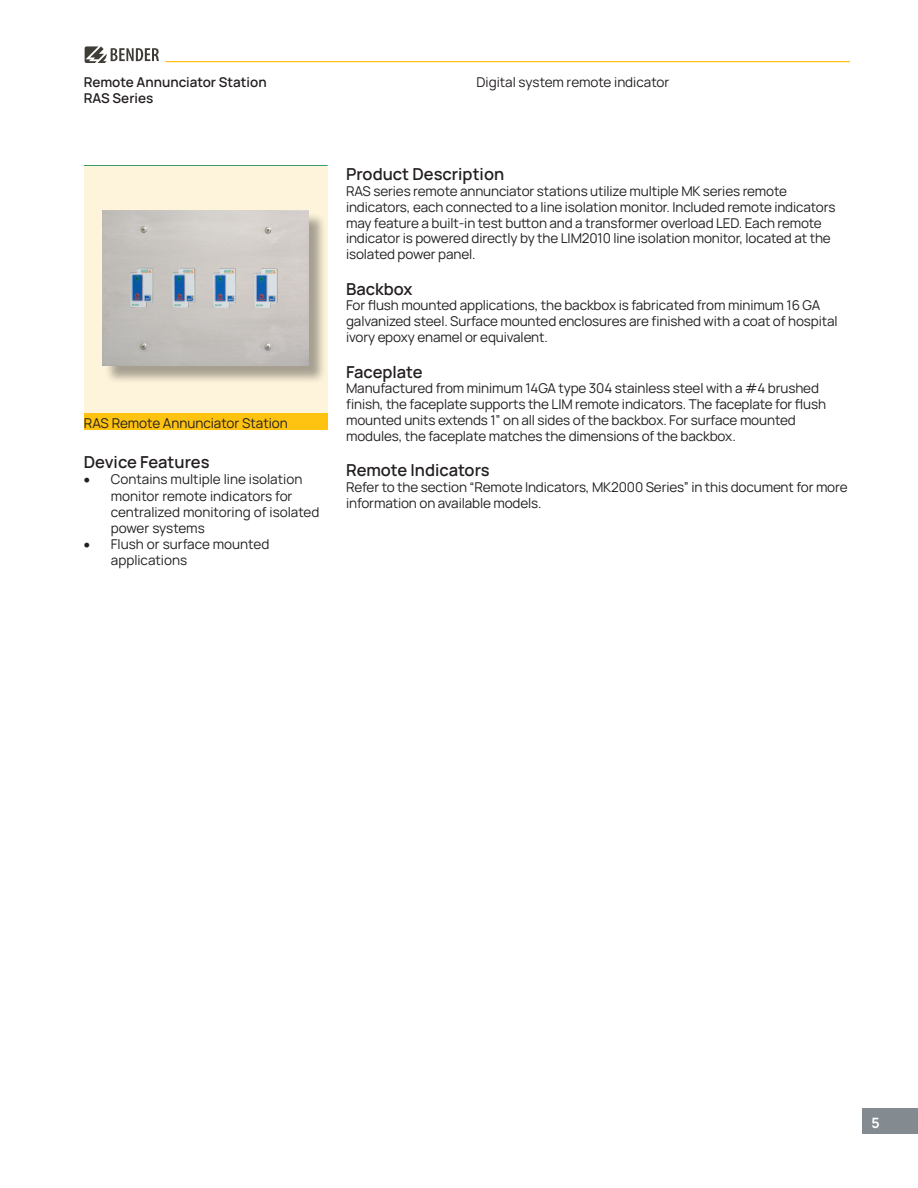
<style>
.page{position:relative;width:918px;height:1188px;background:#fff}
.page>*{position:absolute;margin:0;border:0;box-sizing:border-box;transform-origin:0 0}
.Paragraph_Headers{font:600 16.5px "Manrope";color:#231f20}
.t1{font:700 14.25px "Manrope";color:#fff}
.t2{font:13.5px/15.8px "Manrope";letter-spacing:-.01em;color:#231f20}
.t3{font:600 13.5px "Manrope";color:#231f20}
</style>
<div class="page">
<hr style="left:165px;top:61px;width:685px;height:1px;background:#fec210">
<svg style="left:85px;top:46px;width:74px;height:17px"></svg>
<div style="left:863px;top:1108px;width:55px;height:26px;background:#848b90"></div>
<div style="left:84px;top:412px;width:244px;height:17px;background:#fec210"></div>
<hr style="left:84px;top:165px;width:244px;height:1px;background:#00843d">
<div style="left:84px;top:166px;width:244px;height:246px;background:#fef4db"></div>
<div style="left:104px;top:212px;width:223px;height:172px;background:#231f20;opacity:.4"></div>
<img style="left:102px;top:210px;width:206px;height:155px">
<p class="t3" style="left:84px;top:72px;width:184px">Remote Annunciator Station</p>
<p class="t3" style="left:84px;top:88px;width:71px">RAS Series</p>
<p class="t2" style="left:84px;top:415px;width:206px">RAS Remote Annunciator Station</p>
<p class="Paragraph_Headers" style="left:84px;top:451px;width:127px">Device Features</p>
<p class="t2" style="left:111px;top:471px;width:210px;line-height:16.2px;text-indent:-27px">• Contains multiple line isolation monitor remote indicators for centralized monitoring of isolated power systems</p>
<p class="t2" style="left:111px;top:536px;width:160px;line-height:16.2px;text-indent:-27px">• Flush or surface mounted applications</p>
<p class="t2" style="left:477px;top:73px;width:194px">Digital system remote indicator</p>
<p class="Paragraph_Headers" style="left:346px;top:163px;width:160px">Product Description</p>
<p class="t2" style="left:346px;top:183px;width:491px">RAS series remote annunciator stations utilize multiple MK series remote indicators, each connected to a line isolation monitor. Included remote indicators may feature a built-in test button and a transformer overload LED. Each remote indicator is powered directly by the LIM2010 line isolation monitor, located at the isolated power panel.</p>
<p class="Paragraph_Headers" style="left:346px;top:277px;width:68px">Backbox</p>
<p class="t2" style="left:346px;top:297px;width:493px">For flush mounted applications, the backbox is fabricated from minimum 16 GA galvanized steel. Surface mounted enclosures are finished with a coat of hospital ivory epoxy enamel or equivalent.</p>
<p class="Paragraph_Headers" style="left:346px;top:360px;width:78px">Faceplate</p>
<p class="t2" style="left:346px;top:380px;width:482px">Manufactured from minimum 14GA type 304 stainless steel with a #4 brushed finish, the faceplate supports the LIM remote indicators. The faceplate for flush mounted units extends 1” on all sides of the backbox. For surface mounted modules, the faceplate matches the dimensions of the backbox.</p>
<p class="Paragraph_Headers" style="left:346px;top:458px;width:145px">Remote Indicators</p>
<p class="t2" style="left:346px;top:478px;width:503px">Refer to the section “Remote Indicators, MK2000 Series” in this document for more information on available models.</p>
<p class="t1" style="left:871px;top:1113px;width:10px">5</p>
</div>
